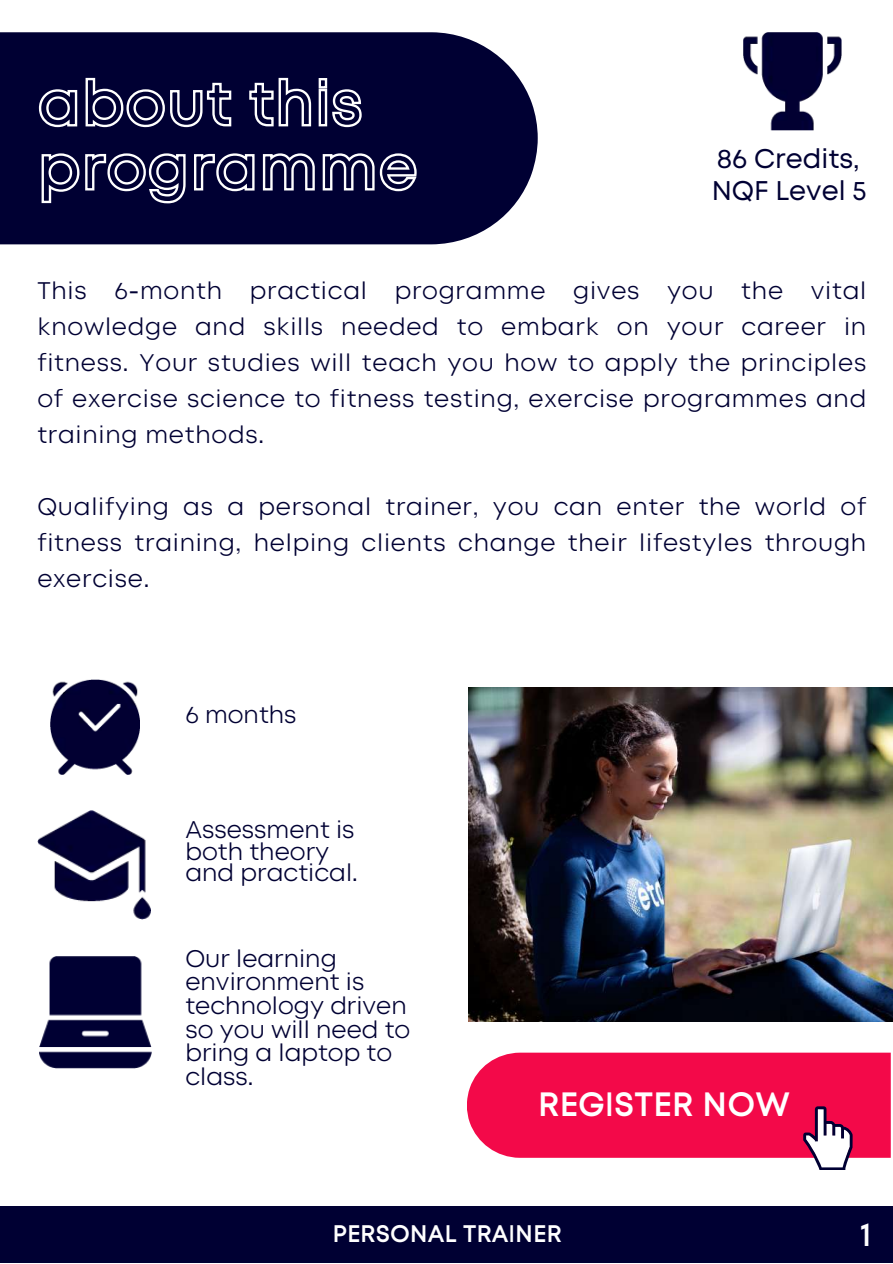
<style>
.page{position:relative;width:893px;height:1264px;background:#fff}
.page>*{position:absolute;margin:0;border:0;box-sizing:border-box;transform-origin:0 0}
.t1{font:800 33.75px "Lorin";color:#fff}
.t2{font:27px/31.5px "Lorin";color:#003}
.t3{font:300 24px/36px "Lorin";color:#003;text-align:justify}
.t4{font:800 24px "Lorin";color:#fff}
</style>
<div class="page">
<div style="left:0;top:32px;width:537px;height:212px;background:#003"></div>
<img style="left:468px;top:687px;width:424px;height:334px">
<div style="left:0;top:1206px;width:892px;height:56px;background:#003"></div>
<svg style="left:467px;top:1052px;width:423px;height:118px;background:#f12e64"></svg>
<img style="left:743px;top:32px;width:98px;height:98px">
<img style="left:39px;top:956px;width:113px;height:112px">
<img style="left:51px;top:679px;width:88px;height:95px">
<img style="left:37px;top:810px;width:114px;height:109px">
<svg style="left:37px;top:77px;width:326px;height:52px;background:#37375f"></svg>
<svg style="left:40px;top:152px;width:378px;height:53px;background:#37375f"></svg>
<p class="t2" style="left:711px;top:144px;width:156px">86 Credits,<br>NQF Level 5</p>
<p class="t3" style="left:37px;top:273px;width:830px">This 6-month practical programme gives you the vital knowledge and skills needed to embark on your career in fitness. Your studies will teach you how to apply the principles of exercise science to fitness testing, exercise programmes and training methods.</p>
<p class="t3" style="left:37px;top:489px;width:830px">Qualifying as a personal trainer, you can enter the world of fitness training, helping clients change their lifestyles through exercise.</p>
<p class="t3" style="left:185px;top:697px;width:113px">6 months</p>
<p class="t3" style="left:185px;top:819px;width:174px;line-height:21.8px;text-align:left">Assessment is both theory and practical.</p>
<p class="t3" style="left:185px;top:947px;width:226px;line-height:23.5px;text-align:left">Our learning environment is technology driven so you will need to bring a laptop to class.</p>
<h1 class="t1" style="left:537px;top:1088px;width:254px">REGISTER NOW</h1>
<p class="t4" style="left:332px;top:1222px;width:231px">PERSONAL TRAINER</p>
<h1 class="t1" style="left:860px;top:1218px;width:13px">1</h1>
</div>
